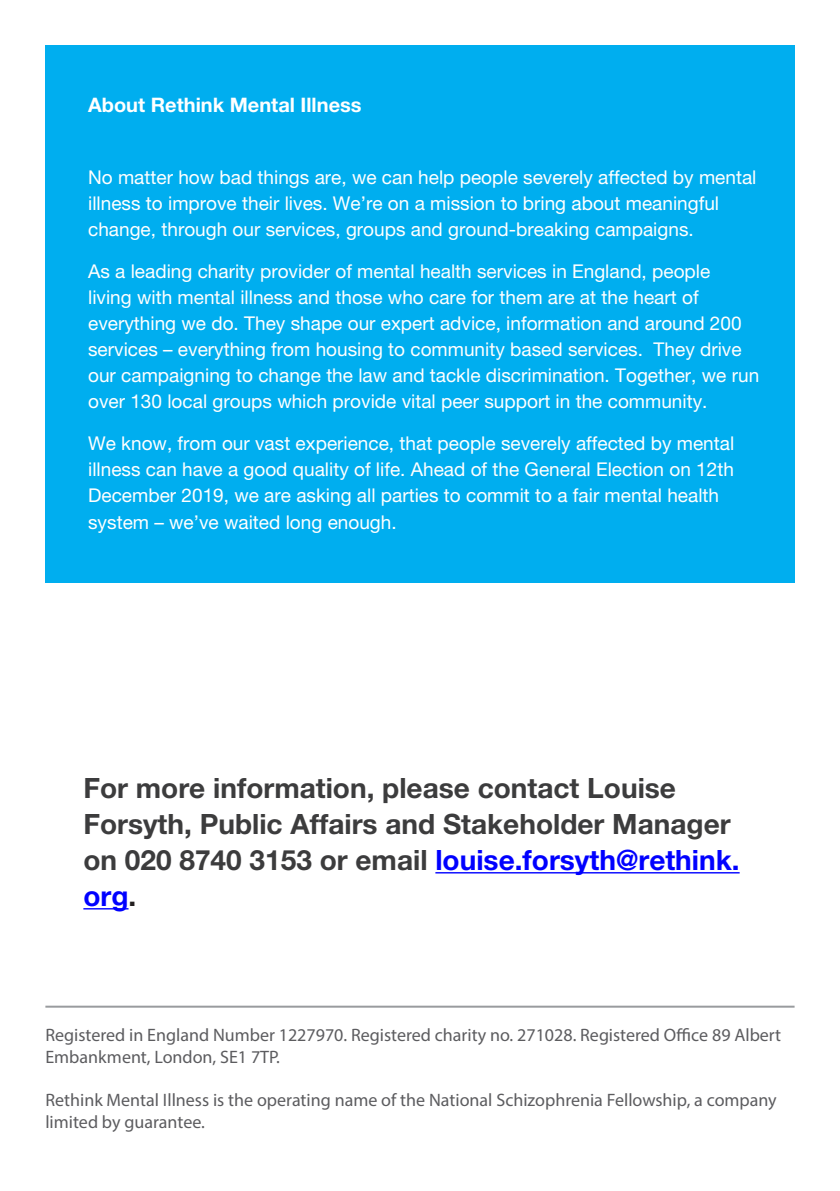
<style>
.page{position:relative;width:840px;height:1191px;background:#fff}
.page>*{position:absolute;margin:0;border:0;box-sizing:border-box;transform-origin:0 0}
.t1{font:700 28px/36px "Helvetica Neue LT Pro";color:#3c3c3d}
.t2{font:700 20px "Helvetica Neue LT Pro";color:#fff}
.t3{font:19px/26px "Helvetica Neue LT Pro";color:#fff}
.t4{font:18px/21.6px "Myriad Pro";color:#5c5c5f}
.s1{color:#00f}
.s2{color:#231f20}
</style>
<div class="page">
<hr style="left:435px;top:872px;width:304px;height:1px;background:#00f">
<hr style="left:83px;top:908px;width:45px;height:1px;background:#00f">
<div style="left:45px;top:45px;width:749px;height:538px;background:#00aeef"></div>
<hr style="left:45px;top:1005px;width:749px;height:2px;background:#999b9e">
<p class="t2" style="left:88px;top:93px;width:275px">About Rethink Mental Illness</p>
<p class="t3" style="left:88px;top:164px;width:669px">No matter how bad things are, we can help people severely affected by mental illness to improve their lives. We’re on a mission to bring about meaningful change, through our services, groups and ground-breaking campaigns.</p>
<p class="t3" style="left:88px;top:258px;width:672px">As a leading charity provider of mental health services in England, people<br>living with mental illness and those who care for them are at the heart of everything we do. They shape our expert advice, information and around 200 services – everything from housing to community based services. They drive our campaigning to change the law and tackle discrimination. Together, we run over 130 local groups which provide vital peer support in the community.</p>
<p class="t3" style="left:88px;top:430px;width:647px">We know, from our vast experience, that people severely affected by mental illness can have a good quality of life. Ahead of the General Election on 12th December 2019, we are asking all parties to commit to a fair mental health system – we’ve waited long enough.</p>
<p class="t1" style="left:83px;top:769px;width:657px">For more information, please contact Louise Forsyth, Public Affairs and Stakeholder Manager on 020 8740 3153 or email <span class="s1">louise.forsyth@rethink. org</span><span class="s2">.</span></p>
<p class="t4" style="left:45px;top:1024px;width:737px">Registered in England Number 1227970. Registered charity no. 271028. Registered Office 89 Albert<br>Embankment, London, SE1 7TP.</p>
<p class="t4" style="left:45px;top:1089px;width:732px">Rethink Mental Illness is the operating name of the National Schizophrenia Fellowship, a company limited by guarantee.</p>
</div>
